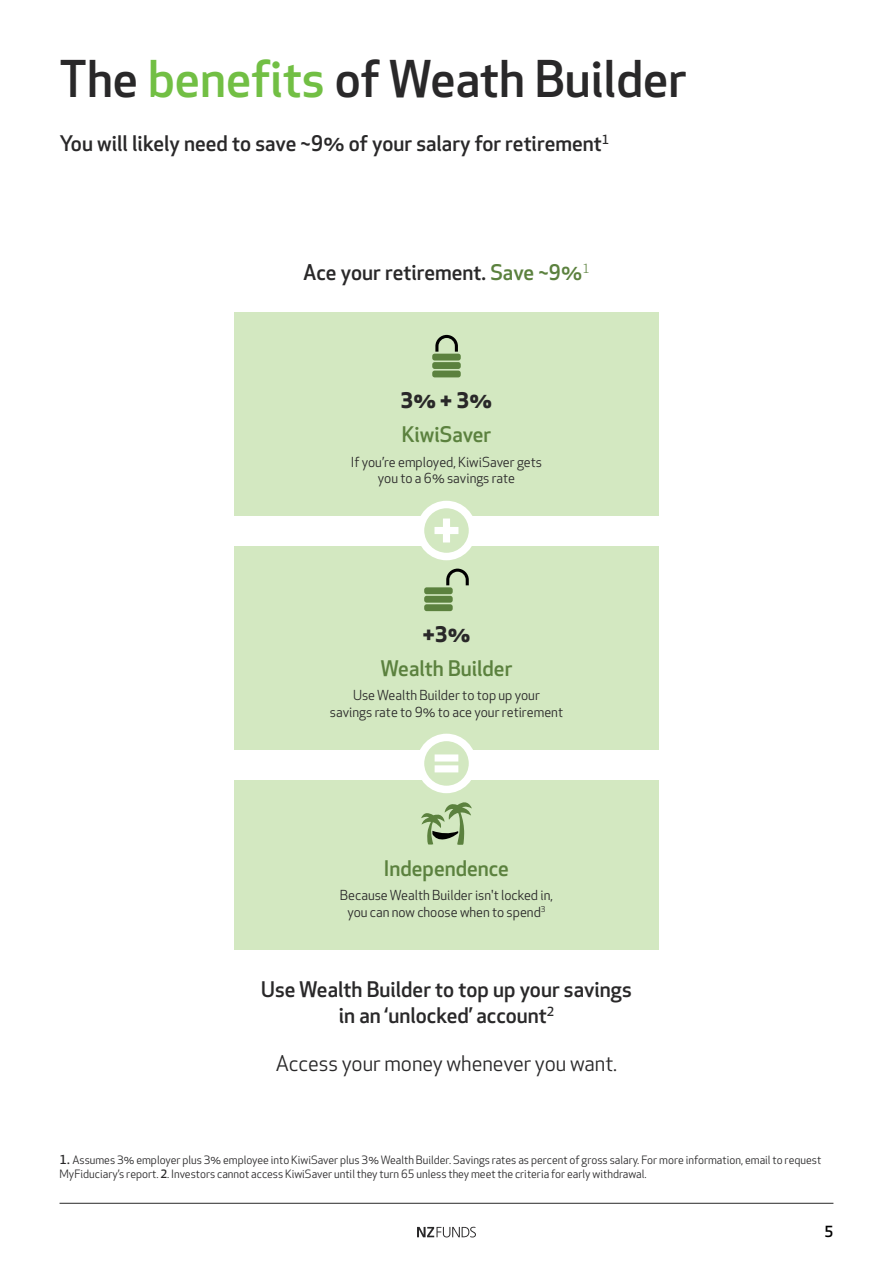
<style>
.page{position:relative;width:893px;height:1263px;background:#fff}
.page>*{position:absolute;margin:0;border:0;box-sizing:border-box;transform-origin:0 0}
.t1{font:500 49.5px "Apex New";color:#292829}
.t2{font:500 21px/25.5px "Apex New";color:#292829;text-align:center}
.t3{font:500 21px "Apex New";color:#5b813e}
.t4{font:21px "Apex New";color:#292829}
.t5{font:700 21px "Apex New";color:#292829}
.t6{font:500 15px "Apex New";color:#000}
.t7{font:13.5px/16.2px "Apex New";color:#292829;text-align:center}
.t8{font:11.25px/13.5px "Apex New";color:#292829}
.s1{color:#72bf44}
.s2{color:#5b813e}
.s3{font-weight:500;font-size:12px}
.s4{font-weight:500}
</style>
<div class="page">
<svg style="left:417px;top:1227px;width:59px;height:10px"></svg>
<hr style="left:60px;top:1203px;width:773px;height:1px;background:#292829">
<div style="left:234px;top:312px;width:425px;height:204px;background:#d3e8c1"></div>
<div style="left:234px;top:546px;width:425px;height:204px;background:#d3e8c1"></div>
<div style="left:234px;top:780px;width:425px;height:170px;background:#d3e8c1"></div>
<div style="left:432px;top:354px;width:29px;height:6px;background:#5b813e;border-radius:2px"></div>
<div style="left:432px;top:362px;width:29px;height:7px;background:#5b813e;border-radius:2px"></div>
<div style="left:432px;top:371px;width:29px;height:6px;background:#5b813e;border-radius:2px"></div>
<svg style="left:435px;top:335px;width:23px;height:17px"></svg>
<svg style="left:420px;top:504px;width:52px;height:52px"></svg>
<div style="left:417px;top:501px;width:59px;height:59px;border:8px solid #fff;border-radius:50%"></div>
<svg style="left:434px;top:518px;width:24px;height:24px"></svg>
<svg style="left:420px;top:737px;width:52px;height:52px"></svg>
<div style="left:417px;top:734px;width:59px;height:59px;border:8px solid #fff;border-radius:50%"></div>
<svg style="left:435px;top:754px;width:23px;height:18px"></svg>
<svg style="left:421px;top:802px;width:51px;height:43px"></svg>
<div style="left:424px;top:587px;width:29px;height:7px;background:#5b813e;border-radius:2px"></div>
<div style="left:424px;top:596px;width:29px;height:7px;background:#5b813e;border-radius:2px"></div>
<div style="left:424px;top:604px;width:29px;height:7px;background:#5b813e;border-radius:2px"></div>
<svg style="left:446px;top:569px;width:23px;height:16px"></svg>
<h1 class="t1" style="left:60px;top:45px;width:628px">The <span class="s1">benefits</span> of Weath Builder</h1>
<h2 class="t2" style="left:60px;top:130px;width:551px">You will likely need to save ~9% of your salary for retirement<sup>1</sup></h2>
<h2 class="t2" style="left:303px;top:259px;width:288px">Ace your retirement. <span class="s2">Save ~9%</span><sup>1</sup></h2>
<h2 class="t5" style="left:401px;top:385px;width:93px">3% + 3%</h2>
<h2 class="t3" style="left:402px;top:420px;width:91px">KiwiSaver</h2>
<p class="t7" style="left:351px;top:454px;width:193px">If you’re employed, KiwiSaver gets you to a 6% savings rate</p>
<h2 class="t5" style="left:423px;top:619px;width:49px">+3%</h2>
<h2 class="t3" style="left:381px;top:654px;width:133px">Wealth Builder</h2>
<p class="t7" style="left:330px;top:687px;width:235px">Use Wealth Builder to top up your<br>savings rate to 9% to ace your retirement</p>
<h2 class="t3" style="left:384px;top:854px;width:127px">Independence</h2>
<p class="t7" style="left:340px;top:887px;width:215px">Because Wealth Builder isn't locked in, you can now choose when to spend<sup>3</sup></p>
<h2 class="t2" style="left:261px;top:976px;width:372px">Use Wealth Builder to top up your savings in an ‘unlocked’ account<sup>2</sup></h2>
<h2 class="t4" style="left:276px;top:1050px;width:343px">Access your money whenever you want.</h2>
<p class="t8" style="left:60px;top:1153px;width:763px"><span class="s3">1.</span> Assumes 3% employer plus 3% employee into KiwiSaver plus 3% Wealth Builder. Savings rates as percent of gross salary. For more information, email to request<br>MyFiduciary’s report. <span class="s4">2</span>. Investors cannot access KiwiSaver until they turn 65 unless they meet the criteria for early withdrawal.</p>
<h3 class="t6" style="left:824px;top:1222px;width:10px">5</h3>
</div>
